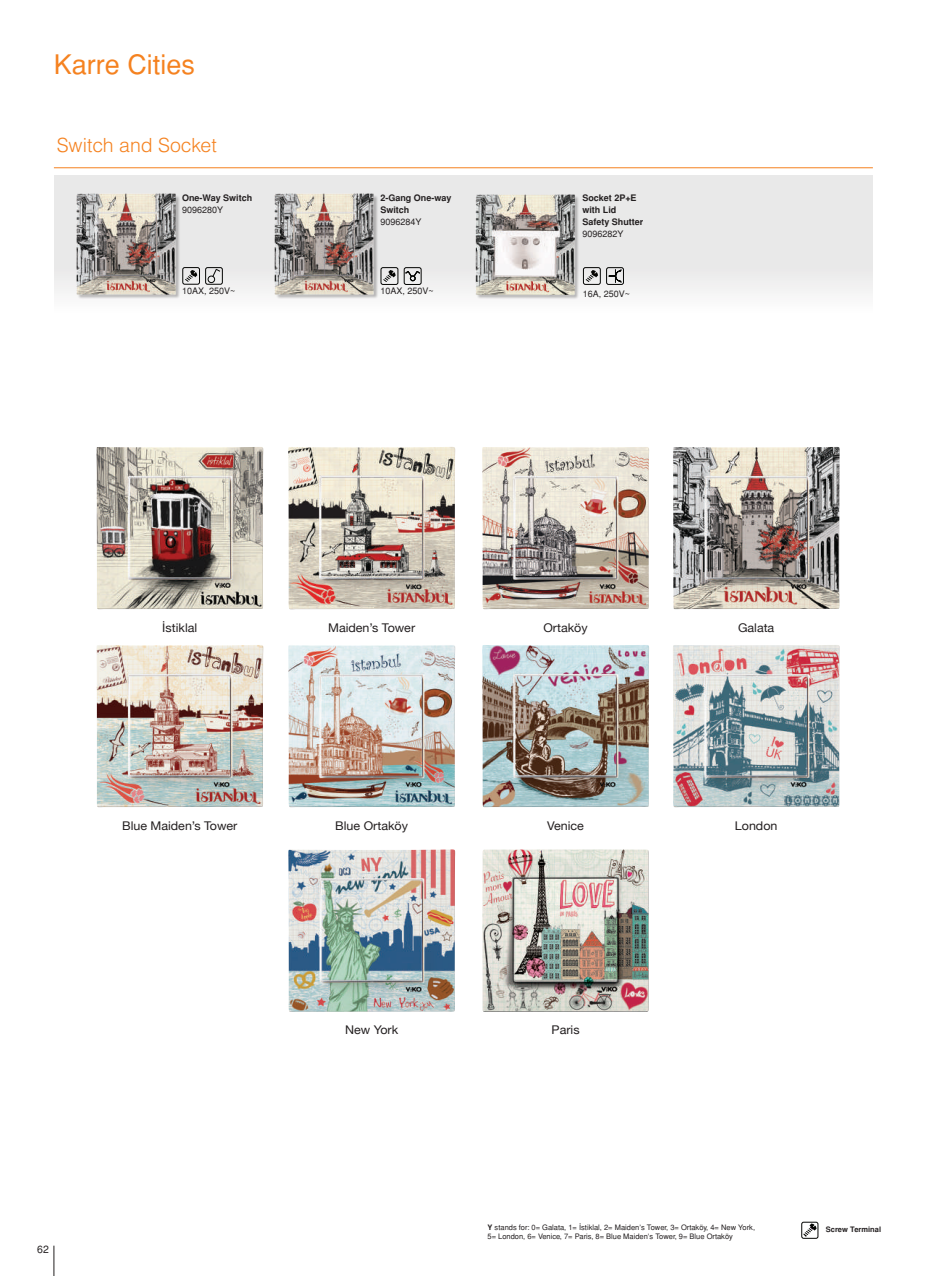
<style>
.page{position:relative;width:936px;height:1276px;background:#fff}
.page>*{position:absolute;margin:0;border:0;box-sizing:border-box;transform-origin:0 0}
.t1{font:27px "Helvetica Normal Tr";color:#f58220}
.t2{font:19.5px "Helvetica Light Normal Tr";color:#f58220}
.t3{font:12px "Helvetica Neue";color:#231f20;scale:1.04 1}
.t4{font:10.5px "Helvetica Normal Tr";color:#231f20}
.t5{font:700 9px/12px "Helvetica Tr";color:#231f20}
.t6{font:9px "Helvetica Normal Tr";color:#231f20}
.t7{font:7.5px/9px "Helvetica Normal Tr";color:#231f20}
.t8{font:700 7.5px "Helvetica Tr";color:#231f20}
.s1{font-family:"Helvetica Tr";font-weight:700}
</style>
<div class="page">
<hr style="left:54px;top:1245px;width:1px;height:31px;background:#231f20">
<hr style="left:54px;top:167px;width:818px;height:1px;background:#f58220">
<div style="left:54px;top:176px;width:818px;height:138px;background:linear-gradient(to bottom,#e4e4e4,#f3f3f3)"></div>
<div style="left:182px;top:267px;width:18px;height:17px;border:1px solid #040503;border-radius:2px"></div>
<svg style="left:185px;top:270px;width:12px;height:12px"></svg>
<div style="left:205px;top:267px;width:17px;height:17px;border:1px solid #040503;border-radius:2px"></div>
<svg style="left:212px;top:269px;width:9px;height:8px"></svg>
<div style="left:208px;top:276px;width:7px;height:7px;border:1px solid #040503;border-radius:50%"></div>
<img style="left:71px;top:188px;width:110px;height:112px">
<img style="left:269px;top:188px;width:110px;height:113px">
<div style="left:381px;top:267px;width:17px;height:18px;border:1px solid #040503;border-radius:2px"></div>
<svg style="left:383px;top:270px;width:12px;height:12px"></svg>
<div style="left:404px;top:267px;width:17px;height:18px;border:1px solid #040503;border-radius:2px"></div>
<svg style="left:405px;top:271px;width:15px;height:10px"></svg>
<img style="left:469px;top:189px;width:111px;height:112px">
<div style="left:583px;top:267px;width:17px;height:18px;border:1px solid #040503;border-radius:2px"></div>
<svg style="left:585px;top:270px;width:13px;height:12px"></svg>
<div style="left:606px;top:267px;width:17px;height:18px;border:1px solid #040503;border-radius:2px"></div>
<svg style="left:608px;top:269px;width:13px;height:14px"></svg>
<img style="left:482px;top:645px;width:167px;height:162px">
<img style="left:673px;top:645px;width:166px;height:162px">
<img style="left:96px;top:645px;width:167px;height:162px">
<img style="left:288px;top:645px;width:167px;height:162px">
<img style="left:96px;top:447px;width:167px;height:162px">
<img style="left:288px;top:447px;width:167px;height:162px">
<img style="left:482px;top:447px;width:167px;height:162px">
<img style="left:673px;top:447px;width:166px;height:162px">
<img style="left:288px;top:849px;width:167px;height:163px">
<img style="left:482px;top:849px;width:167px;height:163px">
<div style="left:801px;top:1222px;width:17px;height:16px;border:1px solid #040503;border-radius:2px"></div>
<svg style="left:803px;top:1223px;width:13px;height:13px"></svg>
<h1 class="t1" style="left:54px;top:48px;width:143px">Karre Cities</h1>
<h2 class="t2" style="left:57px;top:133px;width:162px">Switch and Socket</h2>
<p class="t5" style="left:182px;top:192px;width:72px">One-Way Switch</p>
<p class="t6" style="left:182px;top:205px;width:43px">9096280Y</p>
<p class="t6" style="left:182px;top:286px;width:55px">10AX, 250V~</p>
<p class="t5" style="left:380px;top:192px;width:73px">2-Gang One-way<br>Switch</p>
<p class="t6" style="left:380px;top:217px;width:43px">9096284Y</p>
<p class="t6" style="left:380px;top:286px;width:55px">10AX, 250V~</p>
<p class="t5" style="left:582px;top:192px;width:63px">Socket 2P+E with Lid<br>Safety Shutter</p>
<p class="t6" style="left:582px;top:229px;width:43px">9096282Y</p>
<p class="t6" style="left:582px;top:288px;width:49px">16A, 250V~</p>
<h3 class="t3" style="left:162px;top:618px;width:35px">İstiklal</h3>
<h3 class="t3" style="left:328px;top:618px;width:85px">Maiden’s Tower</h3>
<h3 class="t3" style="left:543px;top:618px;width:44px">Ortaköy</h3>
<h3 class="t3" style="left:738px;top:618px;width:36px">Galata</h3>
<h3 class="t3" style="left:122px;top:816px;width:112px">Blue Maiden’s Tower</h3>
<h3 class="t3" style="left:335px;top:816px;width:71px">Blue Ortaköy</h3>
<h3 class="t3" style="left:547px;top:816px;width:37px">Venice</h3>
<h3 class="t3" style="left:734px;top:816px;width:42px">London</h3>
<h3 class="t4" style="left:37px;top:1243px;width:13px">62</h3>
<h3 class="t3" style="left:345px;top:1021px;width:53px">New York</h3>
<h3 class="t3" style="left:551px;top:1021px;width:28px">Paris</h3>
<p class="t7" style="left:487px;top:1222px;width:269px"><span class="s1">Y</span> stands for: 0= Galata, 1= İstiklal, 2= Maiden’s Tower, 3= Ortaköy, 4= New York,<br>5= London, 6= Venice, 7= Paris, 8= Blue Maiden’s Tower, 9= Blue Ortaköy</p>
<p class="t8" style="left:825px;top:1225px;width:57px">Screw Terminal</p>
</div>
